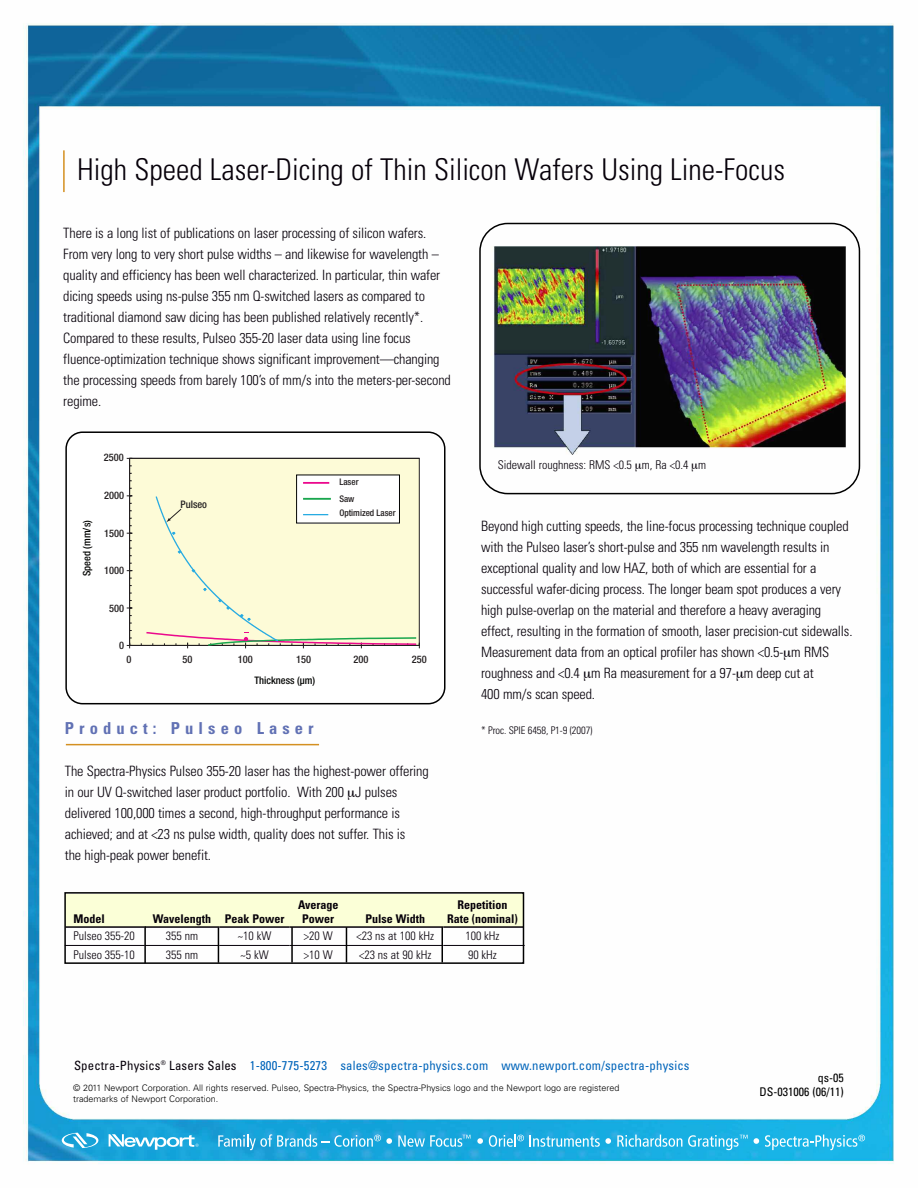
<style>
.page{position:relative;width:918px;height:1188px;background:#fff}
.page>*{position:absolute;margin:0;border:0;box-sizing:border-box;transform-origin:0 0}
.t1{font:300 condensed 30px "Univers";color:#060009}
.t2{font:700 condensed 16.5px "Univers";letter-spacing:.31em;color:#6171b4}
.t3{font:300 condensed 14.25px/21px "Univers";letter-spacing:-.01em;color:#060009}
.t4{font:condensed 12.75px "Univers";letter-spacing:.015em;color:#0064ba}
.t5{font:300 condensed 12px "Univers";color:#060009}
.t6{font:700 condensed 12px/14.4px "Univers";color:#060009;text-align:center}
.t7{font:condensed 12px/14.4px "Univers";color:#000;text-align:right}
.t8{font:300 condensed 10.5px "Univers";letter-spacing:-.01em;color:#060009}
.t9{font:500 condensed 10.35px "Helvetica Neue";color:#231f20}
.t10{font:500 condensed 10.35px "Helvetica Neue";color:#040503}
.t11{font:500 condensed 9.15px/16.5px "Helvetica Neue";color:#231f20}
.t12{font:300 9px/10.8px "Univers";color:#000}
.s1{color:#060009}
</style>
<div class="page">
<img style="left:23px;top:23px;width:871px;height:1141px">
<svg style="left:218px;top:1134px;width:174px;height:16px;background:#45b4e1"></svg>
<svg style="left:477px;top:1138px;width:6px;height:6px"></svg>
<svg style="left:489px;top:1135px;width:35px;height:12px"></svg>
<svg style="left:530px;top:1135px;width:81px;height:12px"></svg>
<svg style="left:617px;top:1135px;width:65px;height:12px"></svg>
<svg style="left:688px;top:1135px;width:60px;height:15px"></svg>
<svg style="left:398px;top:1135px;width:72px;height:12px"></svg>
<svg style="left:754px;top:1138px;width:5px;height:6px"></svg>
<svg style="left:765px;top:1135px;width:100px;height:15px"></svg>
<svg style="left:62px;top:1133px;width:36px;height:15px"></svg>
<svg style="left:109px;top:1134px;width:90px;height:16px"></svg>
<div style="left:66px;top:894px;width:458px;height:32px;background:#fbffd7"></div>
<hr style="left:63px;top:150px;width:2px;height:42px;background:#d49021">
<hr style="left:66px;top:744px;width:253px;height:1px;background:#d49021">
<svg style="left:479px;top:223px;width:381px;height:271px"></svg>
<svg style="left:65px;top:431px;width:381px;height:273px"></svg>
<hr style="left:65px;top:926px;width:80px;height:2px;background:#060009">
<hr style="left:145px;top:926px;width:75px;height:2px;background:#060009">
<hr style="left:220px;top:926px;width:70px;height:2px;background:#060009">
<hr style="left:290px;top:926px;width:57px;height:2px;background:#060009">
<hr style="left:347px;top:926px;width:96px;height:2px;background:#060009">
<hr style="left:443px;top:926px;width:80px;height:2px;background:#060009">
<hr style="left:65px;top:945px;width:80px;height:1px;background:#060009">
<hr style="left:145px;top:945px;width:75px;height:1px;background:#060009">
<hr style="left:220px;top:945px;width:70px;height:1px;background:#060009">
<hr style="left:290px;top:945px;width:57px;height:1px;background:#060009">
<hr style="left:347px;top:945px;width:96px;height:1px;background:#060009">
<hr style="left:443px;top:945px;width:82px;height:1px;background:#060009">
<hr style="left:144px;top:926px;width:2px;height:37px;background:#000">
<hr style="left:218px;top:927px;width:1px;height:36px;background:#000">
<hr style="left:291px;top:927px;width:2px;height:35px;background:#000">
<hr style="left:346px;top:927px;width:1px;height:35px;background:#000">
<hr style="left:442px;top:927px;width:1px;height:35px;background:#000">
<div style="left:64px;top:892px;width:460px;height:72px;border:2px solid #000"></div>
<img style="left:485px;top:247px;width:360px;height:208px">
<div style="left:130px;top:458px;width:289px;height:187px;background:#fdfbd7"></div>
<hr style="left:130px;top:458px;width:289px;height:1px;background:#231f20">
<hr style="left:130px;top:645px;width:289px;height:1px;background:#231f20">
<svg style="left:127px;top:638px;width:6px;height:10px"></svg>
<hr style="left:129px;top:458px;width:1px;height:187px;background:#231f20">
<div style="left:297px;top:475px;width:102px;height:48px;background:#fff"></div>
<hr style="left:303px;top:482px;width:26px;height:2px;background:#eb098d">
<svg style="left:141px;top:495px;width:279px;height:153px"></svg>
<svg style="left:784px;top:651px;width:7px;height:9px"></svg>
<svg style="left:584px;top:672px;width:7px;height:9px"></svg>
<svg style="left:737px;top:672px;width:7px;height:9px"></svg>
<svg style="left:636px;top:463px;width:6px;height:8px"></svg>
<svg style="left:692px;top:463px;width:6px;height:8px"></svg>
<svg style="left:348px;top:790px;width:7px;height:9px"></svg>
<h1 class="t1" style="left:77px;top:158px;width:710px">High Speed Laser-Dicing of Thin Silicon Wafers Using Line-Focus</h1>
<p class="t3" style="left:63px;top:224px;width:389px">There is a long list of publications on laser processing of silicon wafers.<br>From very long to very short pulse widths – and likewise for wavelength – quality and efficiency has been well characterized. In particular, thin wafer dicing speeds using ns-pulse 355 nm Q-switched lasers as compared to traditional diamond saw dicing has been published relatively recently*.<br>Compared to these results, Pulseo 355-20 laser data using line focus fluence-optimization technique shows significant improvement—changing the processing speeds from barely 100’s of mm/s into the meters-per-second regime.</p>
<p class="t10" style="left:83px;top:576px;width:57px;rotate:-90deg">Speed (mm/s)</p>
<p class="t9" style="left:104px;top:454px;width:21px">2500</p>
<p class="t9" style="left:104px;top:491px;width:21px">2000</p>
<p class="t9" style="left:104px;top:529px;width:21px">1500</p>
<p class="t9" style="left:104px;top:566px;width:21px">1000</p>
<p class="t9" style="left:109px;top:604px;width:16px">500</p>
<p class="t9" style="left:119px;top:642px;width:6px">0</p>
<p class="t9" style="left:181px;top:500px;width:28px">Pulseo</p>
<p class="t11" style="left:339px;top:475px;width:21px">Laser<br>Saw</p>
<p class="t11" style="left:339px;top:506px;width:58px">Optimized Laser</p>
<p class="t9" style="left:127px;top:656px;width:6px">0</p>
<p class="t9" style="left:182px;top:656px;width:11px">50</p>
<p class="t9" style="left:238px;top:656px;width:16px">100</p>
<p class="t9" style="left:296px;top:656px;width:16px">150</p>
<p class="t9" style="left:354px;top:656px;width:16px">200</p>
<p class="t9" style="left:412px;top:656px;width:16px">250</p>
<p class="t10" style="left:254px;top:676px;width:62px">Thickness (µm)</p>
<p class="t2" style="left:65px;top:722px;width:250px">Product: Pulseo Laser</p>
<p class="t3" style="left:65px;top:761px;width:365px">The Spectra-Physics Pulseo 355-20 laser has the highest-power offering in our UV Q-switched laser product portfolio. With 200 J pulses delivered 100,000 times a second, high-throughput performance is achieved; and at &lt;23 ns pulse width, quality does not suffer. This is<br>the high-peak power benefit.</p>
<p class="t5" style="left:498px;top:460px;width:210px">Sidewall roughness: RMS &lt;0.5 m, Ra &lt;0.4 m</p>
<p class="t3" style="left:481px;top:517px;width:373px">Beyond high cutting speeds, the line-focus processing technique coupled with the Pulseo laser’s short-pulse and 355 nm wavelength results in exceptional quality and low HAZ, both of which are essential for a successful wafer-dicing process. The longer beam spot produces a very high pulse-overlap on the material and therefore a heavy averaging effect, resulting in the formation of smooth, laser precision-cut sidewalls.<br>Measurement data from an optical profiler has shown &lt;0.5- m RMS roughness and &lt;0.4 m Ra measurement for a 97- m deep cut at<br>400 mm/s scan speed.</p>
<p class="t8" style="left:481px;top:726px;width:113px">* Proc. SPIE 6458, P1-9 (2007)</p>
<p class="t6" style="left:73px;top:913px;width:33px">Model</p>
<p class="t6" style="left:153px;top:913px;width:133px">Wavelength Peak Power</p>
<p class="t6" style="left:298px;top:898px;width:42px">Average<br>Power</p>
<p class="t6" style="left:365px;top:913px;width:61px">Pulse Width</p>
<p class="t6" style="left:447px;top:898px;width:72px">Repetition<br>Rate (nominal)</p>
<p class="t5" style="left:73px;top:932px;width:63px">Pulseo 355-20</p>
<p class="t5" style="left:166px;top:932px;width:34px">355 nm</p>
<p class="t5" style="left:238px;top:932px;width:35px">~10 kW</p>
<p class="t5" style="left:304px;top:932px;width:30px">&gt;20 W</p>
<p class="t5" style="left:356px;top:932px;width:79px">&lt;23 ns at 100 kHz</p>
<p class="t5" style="left:465px;top:932px;width:36px">100 kHz</p>
<p class="t5" style="left:73px;top:950px;width:63px">Pulseo 355-10</p>
<p class="t5" style="left:166px;top:950px;width:34px">355 nm</p>
<p class="t5" style="left:240px;top:950px;width:30px">~5 kW</p>
<p class="t5" style="left:304px;top:950px;width:30px">&gt;10 W</p>
<p class="t5" style="left:359px;top:950px;width:74px">&lt;23 ns at 90 kHz</p>
<p class="t5" style="left:468px;top:950px;width:30px">90 kHz</p>
<p class="t4" style="left:74px;top:1061px;width:617px"><span class="s1">Spectra-Physics</span><sup>®</sup> <span class="s1">Lasers Sales</span> 1-800-775-5273 sales@spectra-physics.com www.newport.com/spectra-physics</p>
<p class="t12" style="left:73px;top:1083px;width:548px">© 2011 Newport Corporation. All rights reserved. Pulseo, Spectra-Physics, the Spectra-Physics logo and the Newport logo are registered trademarks of Newport Corporation.</p>
<p class="t7" style="left:760px;top:1071px;width:86px">qs-05<br>DS-031006 (06/11)</p>
</div>
